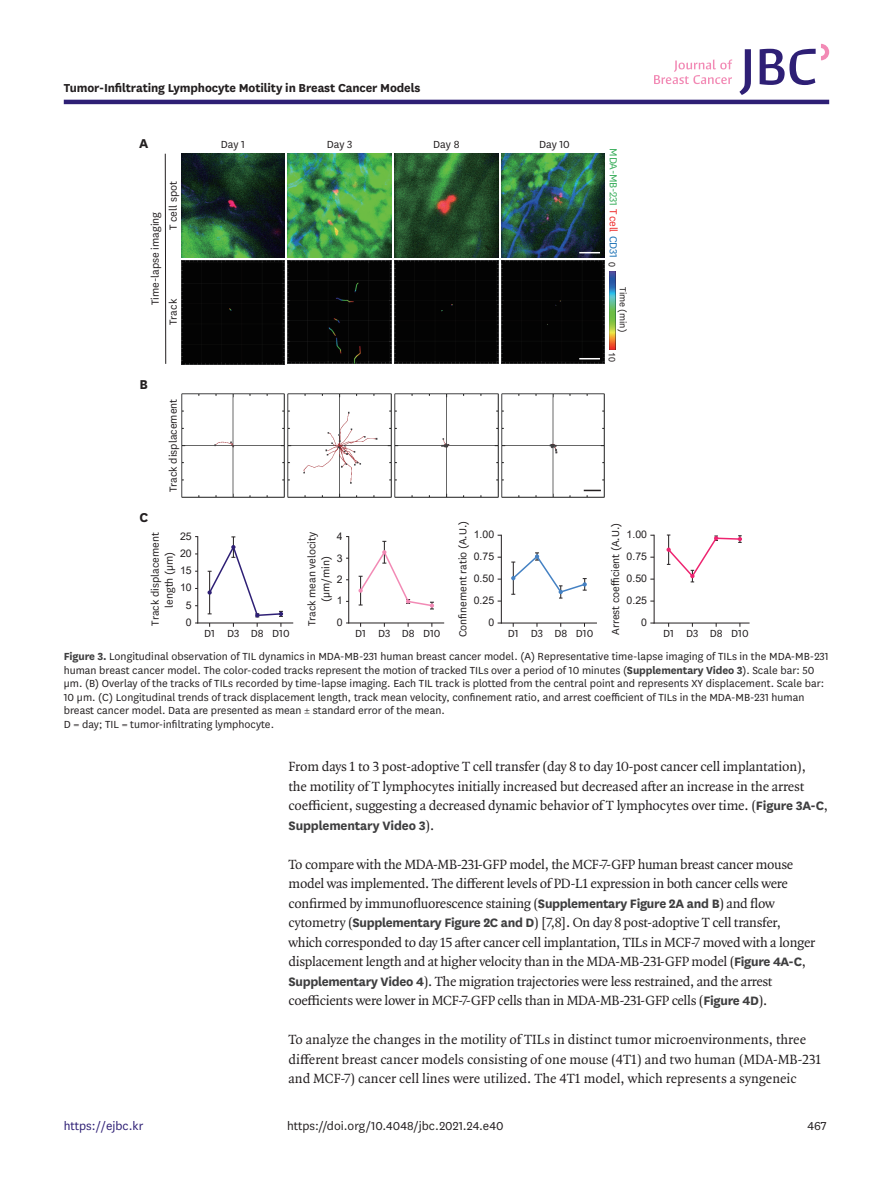
<style>
.page{position:relative;width:893px;height:1191px;background:#fff}
.page>*{position:absolute;margin:0;border:0;box-sizing:border-box;transform-origin:0 0}
.t1{font:700 15px "National";color:#231f20}
.body_p{font:14.25px/19.5px "Quadraat OT";letter-spacing:-.015em;color:#231f20}
.alt-title-type{font:700 13.5px "National";letter-spacing:-.01em;color:#231f20}
.doi_running_footer{font:13.5px "National";color:#231f20}
.t2{font:13.5px "National";color:#2e1f75}
.fig_caption{font:12px/13.5px "National";color:#231f20;text-align:center}
.t3{font:12px "National";letter-spacing:-.025em;color:#38ad5a}
.t4{font:10.5px "Arial";color:#231f20}
.t5{font:10.5px "National";color:#231f20}
.t6{font:9px "Arial";color:#231f20}
.s1{color:#ee2928}
.s2{color:#1b71b5}
.s3{font-weight:700;color:#3e3e3f}
.s4{font-family:"National";font-weight:700;color:#3e3e3f}
</style>
<div class="page">
<hr style="left:64px;top:100px;width:765px;height:4px;background:#2e1f75">
<svg style="left:654px;top:59px;width:78px;height:25px"></svg>
<svg style="left:739px;top:44px;width:90px;height:51px"></svg>
<img style="left:287px;top:260px;width:104px;height:104px">
<img style="left:288px;top:154px;width:103px;height:103px">
<div style="left:181px;top:260px;width:104px;height:104px;background:#030303"></div>
<img style="left:181px;top:154px;width:104px;height:103px">
<div style="left:394px;top:260px;width:104px;height:104px;background:#030303"></div>
<img style="left:501px;top:154px;width:104px;height:103px">
<div style="left:501px;top:260px;width:104px;height:104px;background:#030303"></div>
<img style="left:394px;top:154px;width:104px;height:103px">
<svg style="left:579px;top:252px;width:21px;height:1px"></svg>
<svg style="left:579px;top:358px;width:21px;height:1px"></svg>
<svg style="left:165px;top:153px;width:1px;height:211px"></svg>
<img style="left:609px;top:272px;width:6px;height:77px">
<img style="left:181px;top:393px;width:104px;height:104px">
<img style="left:288px;top:393px;width:104px;height:104px">
<img style="left:394px;top:393px;width:104px;height:104px">
<img style="left:501px;top:393px;width:104px;height:104px">
<svg style="left:584px;top:490px;width:17px;height:1px"></svg>
<hr style="left:197px;top:622px;width:96px;height:1px;background:#231f20">
<hr style="left:197px;top:536px;width:1px;height:87px;background:#231f20">
<hr style="left:348px;top:622px;width:96px;height:1px;background:#231f20">
<hr style="left:348px;top:536px;width:1px;height:87px;background:#231f20">
<svg style="left:208px;top:536px;width:75px;height:81px"></svg>
<svg style="left:358px;top:541px;width:76px;height:68px"></svg>
<hr style="left:501px;top:622px;width:96px;height:1px;background:#231f20">
<hr style="left:501px;top:535px;width:1px;height:88px;background:#231f20">
<hr style="left:654px;top:622px;width:96px;height:1px;background:#231f20">
<hr style="left:654px;top:535px;width:1px;height:88px;background:#231f20">
<svg style="left:511px;top:552px;width:76px;height:46px"></svg>
<svg style="left:666px;top:534px;width:76px;height:48px"></svg>
<p class="alt-title-type" style="left:64px;top:78px;width:358px">Tumor-Infiltrating Lymphocyte Motility in Breast Cancer Models</p>
<p class="t1" style="left:139px;top:132px;width:11px">A</p>
<p class="fig_caption" style="left:221px;top:137px;width:26px">Day 1</p>
<p class="fig_caption" style="left:327px;top:137px;width:27px">Day 3</p>
<p class="fig_caption" style="left:433px;top:137px;width:28px">Day 8</p>
<p class="fig_caption" style="left:539px;top:137px;width:32px">Day 10</p>
<p class="fig_caption" style="left:166px;top:230px;width:51px;rotate:-90deg">T cell spot</p>
<p class="fig_caption" style="left:148px;top:305px;width:95px;rotate:-90deg">Time-lapse imaging</p>
<p class="fig_caption" style="left:166px;top:325px;width:28px;rotate:-90deg">Track</p>
<p class="t1" style="left:140px;top:373px;width:10px">B</p>
<p class="fig_caption" style="left:166px;top:492px;width:95px;rotate:-90deg">Track displacement</p>
<p class="t3" style="left:621px;top:148px;width:111px;rotate:90deg">MDA-MB-231 <span class="s1">T cell</span> <span class="s2">CD31</span></p>
<p class="t6" style="left:618px;top:262px;width:7px;rotate:90deg">0</p>
<p class="t5" style="left:630px;top:287px;width:47px;rotate:90deg">Time (min)</p>
<p class="t6" style="left:618px;top:352px;width:11px;rotate:90deg">10</p>
<p class="t1" style="left:140px;top:507px;width:10px">C</p>
<p class="t4" style="left:337px;top:529px;width:7px">4</p>
<p class="fig_caption" style="left:455px;top:637px;width:118px;rotate:-90deg">Confinement ratio (A.U.)</p>
<p class="t4" style="left:474px;top:527px;width:22px">1.00</p>
<p class="fig_caption" style="left:608px;top:635px;width:113px;rotate:-90deg">Arrest coefficient (A.U.)</p>
<p class="fig_caption" style="left:64px;top:649px;width:766px;text-align:left"><span class="s3">Figure 3.</span> Longitudinal observation of TIL dynamics in MDA-MB-231 human breast cancer model. (A) Representative time-lapse imaging of TILs in the MDA-MB-231 human breast cancer model. The color-coded tracks represent the motion of tracked TILs over a period of 10 minutes (<span class="s3">Supplementary Video 3</span>). Scale bar: 50 µm. (B) Overlay of the tracks of TILs recorded by time-lapse imaging. Each TIL track is plotted from the central point and represents XY displacement. Scale bar:<br>10 µm. (C) Longitudinal trends of track displacement length, track mean velocity, confinement ratio, and arrest coefficient of TILs in the MDA-MB-231 human breast cancer model. Data are presented as mean ± standard error of the mean.<br>D = day; TIL = tumor-infiltrating lymphocyte.</p>
<p class="t4" style="left:627px;top:527px;width:22px">1.00</p>
<p class="t4" style="left:180px;top:528px;width:13px">25</p>
<p class="fig_caption" style="left:304px;top:626px;width:96px;line-height:14.1px;rotate:-90deg">Track mean velocity (µm/min)</p>
<p class="fig_caption" style="left:147px;top:625px;width:95px;line-height:14.1px;rotate:-90deg">Track displacement length (µm)</p>
<p class="t4" style="left:180px;top:546px;width:13px">20</p>
<p class="t4" style="left:474px;top:549px;width:22px">0.75</p>
<p class="t4" style="left:627px;top:549px;width:22px">0.75</p>
<p class="t4" style="left:337px;top:550px;width:7px">3</p>
<p class="t4" style="left:180px;top:563px;width:13px">15</p>
<p class="t4" style="left:474px;top:571px;width:22px">0.50</p>
<p class="t4" style="left:627px;top:571px;width:22px">0.50</p>
<p class="t4" style="left:337px;top:572px;width:7px">2</p>
<p class="t4" style="left:180px;top:580px;width:13px">10</p>
<p class="t4" style="left:474px;top:593px;width:22px">0.25</p>
<p class="t4" style="left:627px;top:593px;width:22px">0.25</p>
<p class="t4" style="left:337px;top:593px;width:7px">1</p>
<p class="t4" style="left:186px;top:598px;width:7px">5</p>
<p class="t4" style="left:337px;top:615px;width:7px">0</p>
<p class="t4" style="left:186px;top:615px;width:7px">0</p>
<p class="t4" style="left:488px;top:615px;width:7px">0</p>
<p class="t4" style="left:641px;top:615px;width:7px">0</p>
<p class="fig_caption" style="left:204px;top:626px;width:87px">D1 D3 D8 D10</p>
<p class="fig_caption" style="left:355px;top:626px;width:87px">D1 D3 D8 D10</p>
<p class="fig_caption" style="left:508px;top:626px;width:87px">D1 D3 D8 D10</p>
<p class="fig_caption" style="left:663px;top:626px;width:87px">D1 D3 D8 D10</p>
<p class="body_p" style="left:289px;top:757px;width:541px">From days 1 to 3 post-adoptive T cell transfer (day 8 to day 10-post cancer cell implantation),<br>the motility of T lymphocytes initially increased but decreased after an increase in the arrest coefficient, suggesting a decreased dynamic behavior of T lymphocytes over time. (<span class="s4">Figure 3A-C</span>, <span class="s4">Supplementary Video 3</span>).</p>
<p class="body_p" style="left:289px;top:854px;width:528px">To compare with the MDA-MB-231-GFP model, the MCF-7-GFP human breast cancer mouse model was implemented. The different levels of PD-L1 expression in both cancer cells were confirmed by immunofluorescence staining (<span class="s4">Supplementary Figure 2A and B</span>) and flow cytometry (<span class="s4">Supplementary Figure 2C and D</span>) [7,8]. On day 8 post-adoptive T cell transfer, which corresponded to day 15 after cancer cell implantation, TILs in MCF-7 moved with a longer displacement length and at higher velocity than in the MDA-MB-231-GFP model (<span class="s4">Figure 4A-C</span>, <span class="s4">Supplementary Video 4</span>). The migration trajectories were less restrained, and the arrest coefficients were lower in MCF-7-GFP cells than in MDA-MB-231-GFP cells (<span class="s4">Figure 4D</span>).</p>
<p class="body_p" style="left:289px;top:1030px;width:534px">To analyze the changes in the motility of TILs in distinct tumor microenvironments, three different breast cancer models consisting of one mouse (4T1) and two human (MDA-MB-231 and MCF-7) cancer cell lines were utilized. The 4T1 model, which represents a syngeneic</p>
<p class="t2" style="left:64px;top:1116px;width:81px">https://ejbc.kr</p>
<p class="doi_running_footer" style="left:287px;top:1116px;width:218px">https://doi.org/10.4048/jbc.2021.24.e40</p>
<p class="doi_running_footer" style="left:807px;top:1116px;width:21px">467</p>
</div>
